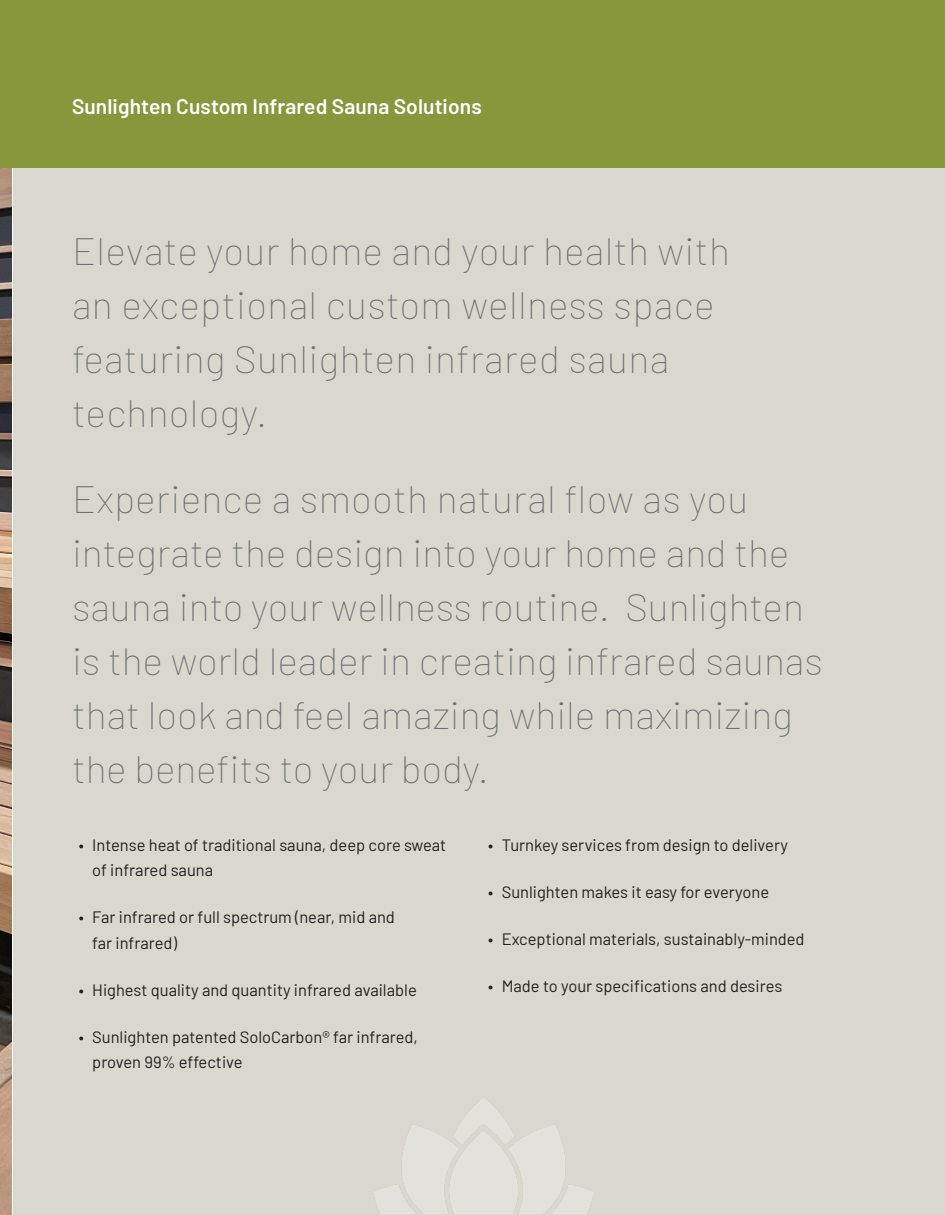
<style>
.page{position:relative;width:945px;height:1215px;background:#fff}
.page>*{position:absolute;margin:0;border:0;box-sizing:border-box;transform-origin:0 0}
.Intro_text{font:100 39px/54px "Barlow";color:#6e7173}
.Subhead{font:600 21px "Barlow";letter-spacing:.005em;color:#fff}
.t1{font:16.5px/25.5px "Barlow";color:#231f20}
</style>
<div class="page">
<img style="left:0;top:168px;width:11px;height:1047px">
<div style="left:14px;top:158px;width:931px;height:1057px;background:#dad7ce"></div>
<div style="left:0;top:0;width:945px;height:168px;background:#88973c"></div>
<img style="left:374px;top:1098px;width:220px;height:116px">
<p class="Subhead" style="left:72px;top:91px;width:411px">Sunlighten Custom Infrared Sauna Solutions</p>
<p class="Intro_text" style="left:72px;top:221px;width:660px">Elevate your home and your health with an exceptional custom wellness space featuring Sunlighten infrared sauna technology.</p>
<p class="Intro_text" style="left:72px;top:469px;width:752px">Experience a smooth natural flow as you integrate the design into your home and the sauna into your wellness routine. Sunlighten is the world leader in creating infrared saunas that look and feel amazing while maximizing the benefits to your body.</p>
<p class="t1" style="left:92px;top:831px;width:355px;text-indent:-14px">• Intense heat of traditional sauna, deep core sweat of infrared sauna</p>
<p class="t1" style="left:92px;top:903px;width:304px;text-indent:-14px">• Far infrared or full spectrum (near, mid and far infrared)</p>
<p class="t1" style="left:79px;top:976px;width:340px">• Highest quality and quantity infrared available</p>
<p class="t1" style="left:92px;top:1023px;width:327px;text-indent:-14px">• Sunlighten patented SoloCarbon® far infrared, proven 99% effective</p>
<p class="t1" style="left:488px;top:831px;width:301px">• Turnkey services from design to delivery</p>
<p class="t1" style="left:488px;top:878px;width:282px">• Sunlighten makes it easy for everyone</p>
<p class="t1" style="left:488px;top:925px;width:318px">• Exceptional materials, sustainably-minded</p>
<p class="t1" style="left:488px;top:972px;width:296px">• Made to your specifications and desires</p>
</div>
